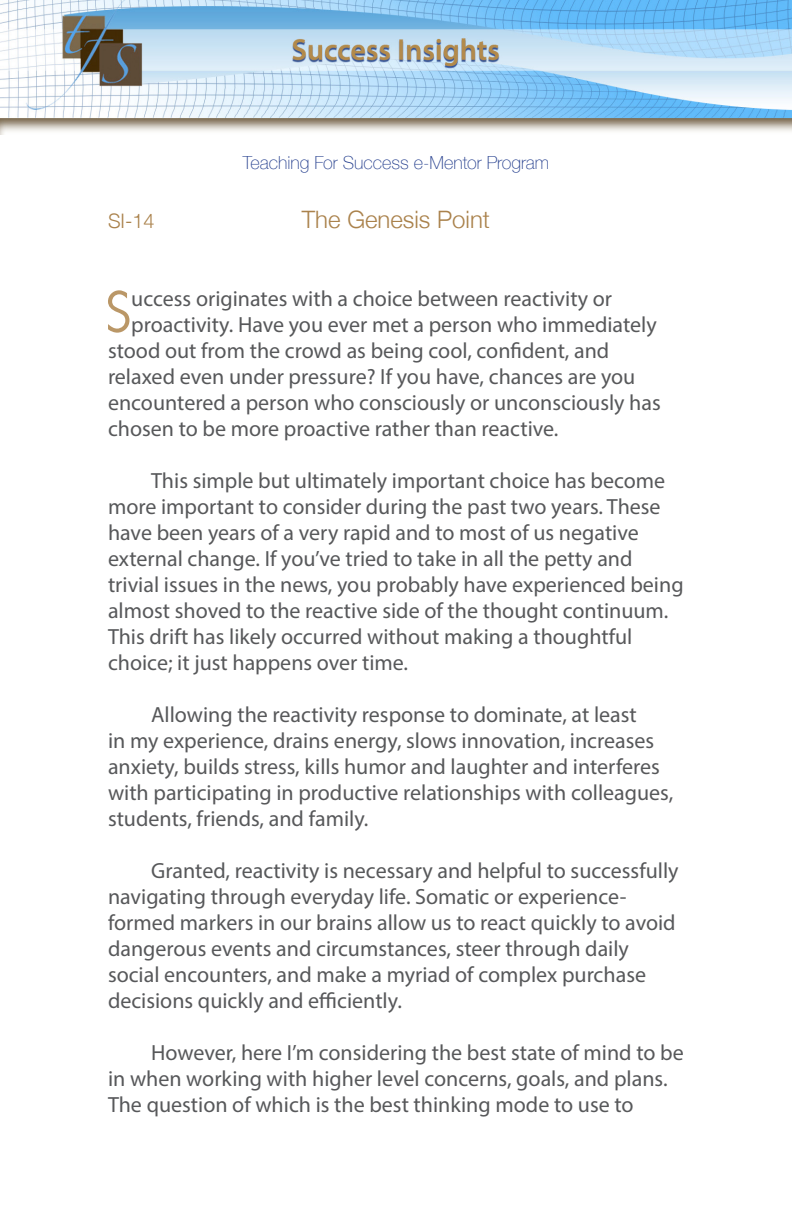
<style>
.page{position:relative;width:792px;height:1224px;background:#fff}
.page>*{position:absolute;margin:0;border:0;box-sizing:border-box;transform-origin:0 0}
.Drop_Cap_Body_Text{font:300 condensed 60.2px "Abadi";color:#ba9767}
.Article_Title{font:300 24px "Helvetica Neue";color:#aa824c}
.Body_Text{font:22px/26px "Myriad Pro";color:#57585a}
.Drop_Cap_Body_Text-2{font:22px "Myriad Pro";color:#57585a}
.Article_Title-2{font:300 20px "Helvetica Neue";color:#aa824c}
.t1{font:100 18px "Helvetica Neue";color:#253f8e}
</style>
<div class="page">
<img style="left:0;top:0;width:792px;height:134px">
<p class="Article_Title-2" style="left:108px;top:205px;width:48px">SI-14</p>
<p class="t1" style="left:243px;top:149px;width:308px">Teaching For Success e-Mentor Program</p>
<p class="Article_Title" style="left:302px;top:200px;width:190px">The Genesis Point</p>
<p class="Drop_Cap_Body_Text" style="left:106px;top:277px;width:27px">S</p>
<p class="Drop_Cap_Body_Text-2" style="left:131px;top:285px;width:482px">uccess originates with a choice between reactivity or</p>
<p class="Drop_Cap_Body_Text-2" style="left:131px;top:311px;width:527px">proactivity. Have you ever met a person who immediately</p>
<p class="Drop_Cap_Body_Text-2" style="left:108px;top:337px;width:503px">stood out from the crowd as being cool, confident, and</p>
<p class="Drop_Cap_Body_Text-2" style="left:108px;top:363px;width:529px">relaxed even under pressure? If you have, chances are you</p>
<p class="Drop_Cap_Body_Text-2" style="left:108px;top:389px;width:554px">encountered a person who consciously or unconsciously has</p>
<p class="Drop_Cap_Body_Text-2" style="left:108px;top:415px;width:452px">chosen to be more proactive rather than reactive.</p>
<p class="Body_Text" style="left:108px;top:467px;width:577px;text-indent:43px">This simple but ultimately important choice has become more important to consider during the past two years. These have been years of a very rapid and to most of us negative external change. If you’ve tried to take in all the petty and trivial issues in the news, you probably have experienced being almost shoved to the reactive side of the thought continuum.<br>This drift has likely occurred without making a thoughtful choice; it just happens over time.</p>
<p class="Body_Text" style="left:108px;top:701px;width:567px;text-indent:43px">Allowing the reactivity response to dominate, at least<br>in my experience, drains energy, slows innovation, increases anxiety, builds stress, kills humor and laughter and interferes with participating in productive relationships with colleagues, students, friends, and family.</p>
<p class="Body_Text" style="left:108px;top:857px;width:572px;text-indent:43px">Granted, reactivity is necessary and helpful to successfully navigating through everyday life. Somatic or experience&shy;formed markers in our brains allow us to react quickly to avoid dangerous events and circumstances, steer through daily social encounters, and make a myriad of complex purchase decisions quickly and efficiently.</p>
<p class="Body_Text" style="left:108px;top:1039px;width:577px;text-indent:43px">However, here I’m considering the best state of mind to be in when working with higher level concerns, goals, and plans.<br>The question of which is the best thinking mode to use to</p>
</div>
